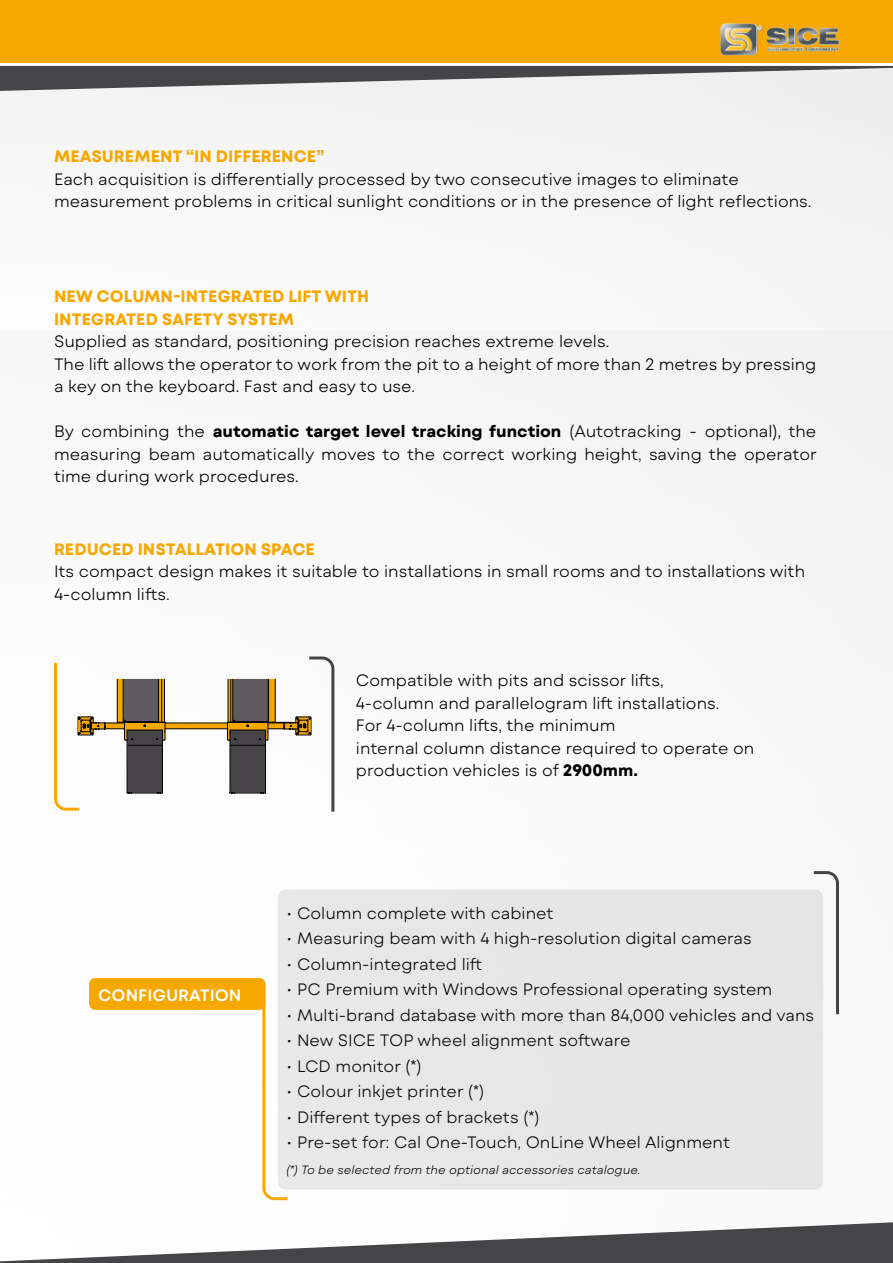
<style>
.page{position:relative;width:893px;height:1263px;background:#fff}
.page>*{position:absolute;margin:0;border:0;box-sizing:border-box;transform-origin:0 0}
.t1{font:300 16.5px/22.5px "Mont Blanc";color:#000}
.t2{font:700 16.5px/22.5px "Mont Blanc";color:#f7a800}
.t3{font:600 16.5px "Mont Blanc";color:#fff}
.t4{font:italic 300 12px "Mont Blanc";color:#000}
.s1{font-weight:700}
</style>
<div class="page">
<div style="left:0;top:16px;width:893px;height:1247px;background:#f8f8f8"></div>
<svg style="left:0;top:66px;width:893px;height:25px;fill:#454446"></svg>
<div style="left:0;top:0;width:893px;height:63px;background:#f7a800"></div>
<img style="left:720px;top:23px;width:119px;height:32px">
<svg style="left:0;top:1222px;width:893px;height:41px"></svg>
<div style="left:165px;top:723px;width:63px;height:6px;background:#f7a800"></div>
<hr style="left:165px;top:723px;width:62px;height:1px;background:#010101">
<hr style="left:165px;top:728px;width:62px;height:1px;background:#010101">
<svg style="left:54px;top:662px;width:112px;height:149px"></svg>
<svg style="left:227px;top:656px;width:108px;height:156px"></svg>
<svg style="left:262px;top:1006px;width:26px;height:195px"></svg>
<div style="left:89px;top:978px;width:177px;height:32px;background:#f7a800;border-radius:6px"></div>
<div style="left:278px;top:889px;width:545px;height:300px;background:#e7e6e7;border-radius:9px"></div>
<svg style="left:813px;top:871px;width:26px;height:144px"></svg>
<p class="t2" style="left:54px;top:145px;width:272px">MEASUREMENT “IN DIFFERENCE”</p>
<p class="t1" style="left:54px;top:168px;width:759px">Each acquisition is differentially processed by two consecutive images to eliminate measurement problems in critical sunlight conditions or in the presence of light reflections.</p>
<p class="t2" style="left:54px;top:286px;width:317px">NEW COLUMN-INTEGRATED LIFT WITH<br>INTEGRATED SAFETY SYSTEM</p>
<p class="t1" style="left:54px;top:330px;width:764px">Supplied as standard, positioning precision reaches extreme levels.<br>The lift allows the operator to work from the pit to a height of more than 2 metres by pressing a key on the keyboard. Fast and easy to use.</p>
<p class="t1" style="left:54px;top:420px;width:764px;text-align:justify">By combining the <span class="s1">automatic target level tracking function</span> (Autotracking - optional), the measuring beam automatically moves to the correct working height, saving the operator time during work procedures.</p>
<p class="t2" style="left:54px;top:538px;width:263px">REDUCED INSTALLATION SPACE</p>
<p class="t1" style="left:54px;top:561px;width:753px">Its compact design makes it suitable to installations in small rooms and to installations with<br>4-column lifts.</p>
<p class="t1" style="left:356px;top:669px;width:400px">Compatible with pits and scissor lifts,<br>4-column and parallelogram lift installations.<br>For 4-column lifts, the minimum<br>internal column distance required to operate on production vehicles is of <span class="s1">2900mm.</span></p>
<p class="t3" style="left:98px;top:984px;width:145px">CONFIGURATION</p>
<p class="t1" style="left:286px;top:902px;width:269px">• Column complete with cabinet</p>
<p class="t1" style="left:286px;top:927px;width:467px">• Measuring beam with 4 high-resolution digital cameras</p>
<p class="t1" style="left:286px;top:953px;width:198px">• Column-integrated lift</p>
<p class="t1" style="left:286px;top:978px;width:488px">• PC Premium with Windows Professional operating system</p>
<p class="t1" style="left:286px;top:1004px;width:530px">• Multi-brand database with more than 84,000 vehicles and vans</p>
<p class="t1" style="left:286px;top:1029px;width:346px">• New SICE TOP wheel alignment software</p>
<p class="t1" style="left:286px;top:1055px;width:137px">• LCD monitor (*)</p>
<p class="t1" style="left:286px;top:1080px;width:200px">• Colour inkjet printer (*)</p>
<p class="t1" style="left:286px;top:1106px;width:255px">• Different types of brackets (*)</p>
<p class="t1" style="left:286px;top:1131px;width:446px">• Pre-set for: Cal One-Touch, OnLine Wheel Alignment</p>
<p class="t4" style="left:286px;top:1162px;width:356px">(*) To be selected from the optional accessories catalogue.</p>
</div>
